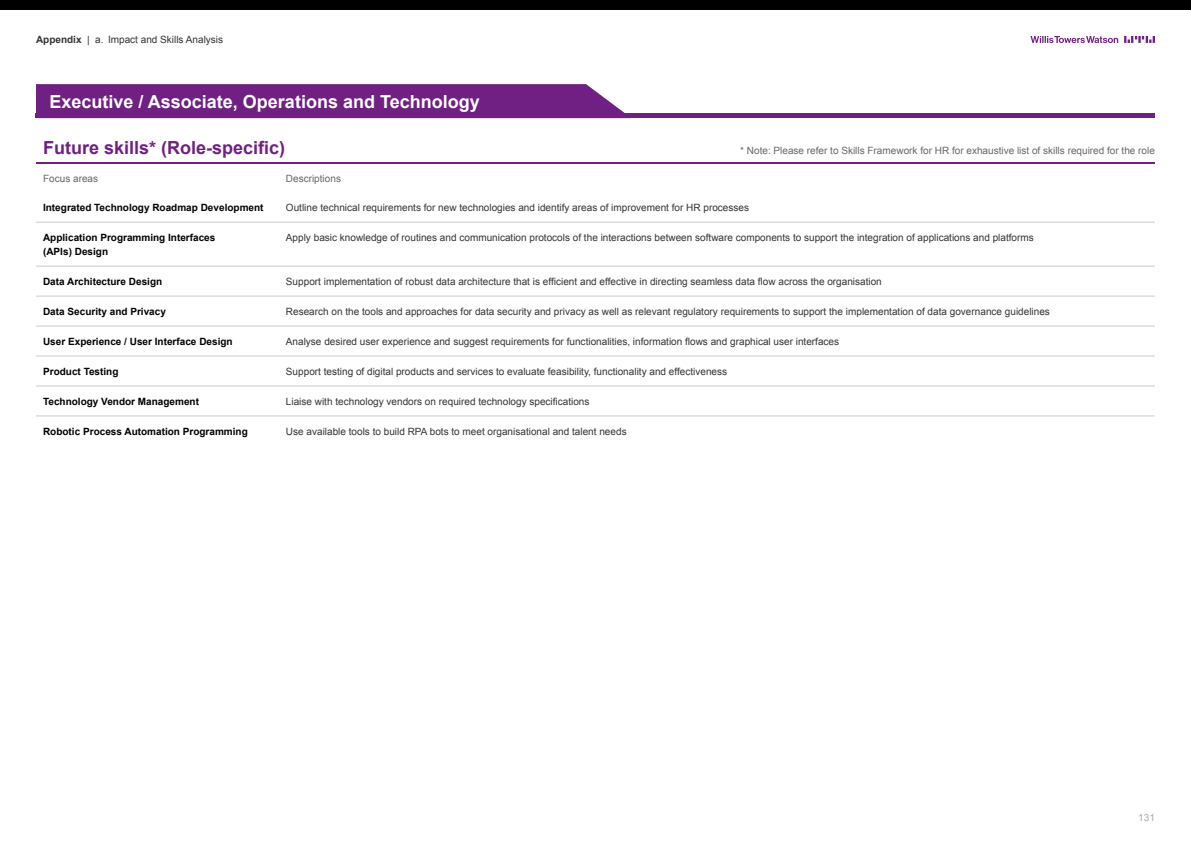
<style>
.page{position:relative;width:1191px;height:842px;background:#fff}
.page>*{position:absolute;margin:0;border:0;box-sizing:border-box;transform-origin:0 0}
.t1{font:700 18px "Arial";color:#fff}
.t2{font:700 18px "Arial";color:#702082}
.t3{font:10px "Arial";color:#343433}
.t4{font:700 10px/14px "Arial";color:#000}
.t5{font:10px "Arial";color:#666767}
.t6{font:10px "Arial";color:#333}
.t7{font:10px "Arial";color:#aaaaab}
.s1{font-weight:700}
</style>
<div class="page">
<svg style="left:1030px;top:36px;width:125px;height:7px"></svg>
<div style="left:0;top:0;width:1191px;height:10px;background:#000"></div>
<div style="left:36px;top:84px;width:589px;height:29px;background:#702082"></div>
<div style="left:36px;top:113px;width:1119px;height:5px;background:#702082"></div>
<hr style="left:36px;top:162px;width:1119px;height:1px;background:#702082">
<hr style="left:36px;top:222px;width:250px;height:1px;background:#cdcccd">
<hr style="left:286px;top:222px;width:869px;height:1px;background:#cdcccd">
<hr style="left:36px;top:266px;width:250px;height:1px;background:#cdcccd">
<hr style="left:286px;top:266px;width:869px;height:1px;background:#cdcccd">
<hr style="left:36px;top:296px;width:250px;height:1px;background:#cdcccd">
<hr style="left:286px;top:296px;width:869px;height:1px;background:#cdcccd">
<hr style="left:36px;top:326px;width:250px;height:1px;background:#cdcccd">
<hr style="left:286px;top:326px;width:869px;height:1px;background:#cdcccd">
<hr style="left:36px;top:356px;width:250px;height:1px;background:#cdcccd">
<hr style="left:286px;top:356px;width:869px;height:1px;background:#cdcccd">
<hr style="left:36px;top:386px;width:250px;height:1px;background:#cdcccd">
<hr style="left:286px;top:386px;width:869px;height:1px;background:#cdcccd">
<hr style="left:36px;top:416px;width:250px;height:1px;background:#cdcccd">
<hr style="left:286px;top:416px;width:869px;height:1px;background:#cdcccd">
<p class="t6" style="left:36px;top:33px;width:189px"><span class="s1">Appendix</span> | a. Impact and Skills Analysis</p>
<h1 class="t1" style="left:49px;top:89px;width:432px">Executive / Associate, Operations and Technology</h1>
<h1 class="t2" style="left:43px;top:136px;width:244px">Future skills* (Role-specific)</h1>
<p class="t5" style="left:740px;top:144px;width:416px">* Note: Please refer to Skills Framework for HR for exhaustive list of skills required for the role</p>
<p class="t5" style="left:43px;top:172px;width:57px">Focus areas</p>
<p class="t5" style="left:286px;top:172px;width:57px">Descriptions</p>
<p class="t4" style="left:43px;top:201px;width:222px">Integrated Technology Roadmap Development</p>
<p class="t3" style="left:286px;top:201px;width:464px">Outline technical requirements for new technologies and identify areas of improvement for HR processes</p>
<p class="t4" style="left:43px;top:231px;width:174px">Application Programming Interfaces (APIs) Design</p>
<p class="t3" style="left:286px;top:231px;width:749px">Apply basic knowledge of routines and communication protocols of the interactions between software components to support the integration of applications and platforms</p>
<p class="t4" style="left:43px;top:275px;width:121px">Data Architecture Design</p>
<p class="t3" style="left:286px;top:275px;width:597px">Support implementation of robust data architecture that is efficient and effective in directing seamless data flow across the organisation</p>
<p class="t4" style="left:43px;top:305px;width:124px">Data Security and Privacy</p>
<p class="t3" style="left:286px;top:305px;width:765px">Research on the tools and approaches for data security and privacy as well as relevant regulatory requirements to support the implementation of data governance guidelines</p>
<p class="t4" style="left:43px;top:334px;width:191px">User Experience / User Interface Design</p>
<p class="t3" style="left:286px;top:335px;width:555px">Analyse desired user experience and suggest requirements for functionalities, information flows and graphical user interfaces</p>
<p class="t4" style="left:43px;top:364px;width:77px">Product Testing</p>
<p class="t3" style="left:286px;top:365px;width:442px">Support testing of digital products and services to evaluate feasibility, functionality and effectiveness</p>
<p class="t4" style="left:43px;top:394px;width:157px">Technology Vendor Management</p>
<p class="t3" style="left:286px;top:395px;width:305px">Liaise with technology vendors on required technology specifications</p>
<p class="t4" style="left:43px;top:424px;width:206px">Robotic Process Automation Programming</p>
<p class="t3" style="left:286px;top:424px;width:342px">Use available tools to build RPA bots to meet organisational and talent needs</p>
<p class="t7" style="left:1138px;top:811px;width:18px">131</p>
</div>
